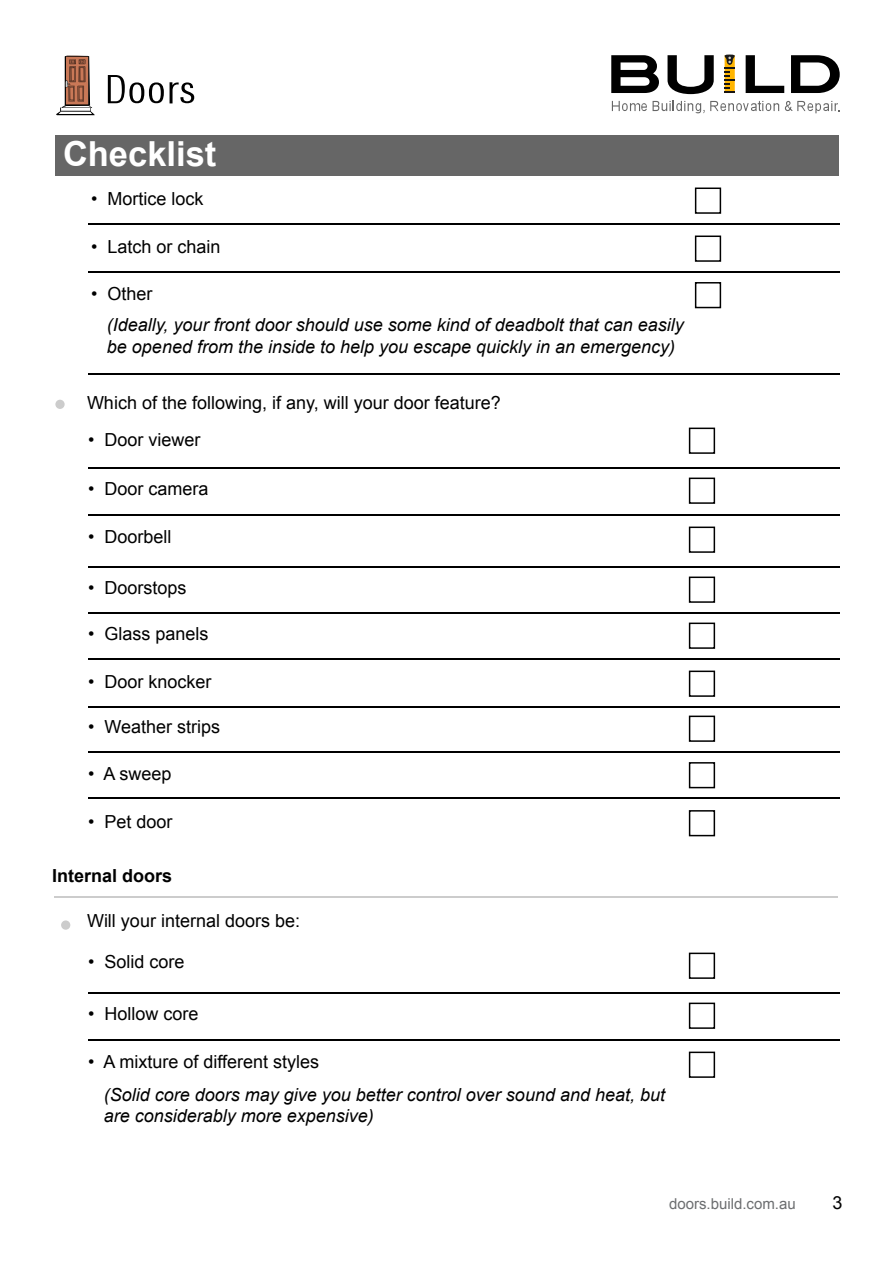
<style>
.page{position:relative;width:893px;height:1263px;background:#fff}
.page>*{position:absolute;margin:0;border:0;box-sizing:border-box;transform-origin:0 0}
.t1{font:700 34.5px "Arial";color:#fff}
.t2{font:18px "Arial";color:#000}
.t3{font:italic 18px/21.6px "Arial";color:#000}
.t4{font:700 18px "Arial";color:#000}
.t5{font:15px "Arial";color:#6c6e70}
</style>
<div class="page">
<div style="left:61px;top:920px;width:9px;height:10px;background:#ccc;border-radius:50%"></div>
<hr style="left:54px;top:896px;width:784px;height:1px;background:#ccc">
<div style="left:56px;top:135px;width:783px;height:41px;background:#666"></div>
<div style="left:55px;top:400px;width:10px;height:9px;background:#ccc;border-radius:50%"></div>
<hr style="left:88px;top:467px;width:751px;height:1px;background:#000">
<hr style="left:88px;top:992px;width:751px;height:1px;background:#000">
<hr style="left:88px;top:566px;width:751px;height:1px;background:#000">
<hr style="left:88px;top:612px;width:751px;height:1px;background:#000">
<hr style="left:88px;top:658px;width:751px;height:1px;background:#000">
<hr style="left:88px;top:706px;width:751px;height:1px;background:#000">
<hr style="left:88px;top:751px;width:751px;height:1px;background:#000">
<hr style="left:88px;top:798px;width:751px;height:1px;background:#000">
<hr style="left:88px;top:515px;width:751px;height:1px;background:#000">
<hr style="left:88px;top:1039px;width:751px;height:2px;background:#000">
<div style="left:689px;top:428px;width:26px;height:26px;border:2px solid #000"></div>
<div style="left:689px;top:953px;width:26px;height:26px;border:2px solid #000"></div>
<div style="left:689px;top:526px;width:26px;height:27px;border:2px solid #000"></div>
<div style="left:689px;top:1051px;width:26px;height:27px;border:2px solid #000"></div>
<div style="left:689px;top:478px;width:26px;height:26px;border:2px solid #000"></div>
<div style="left:689px;top:1002px;width:26px;height:27px;border:2px solid #000"></div>
<div style="left:689px;top:576px;width:26px;height:27px;border:2px solid #000"></div>
<div style="left:689px;top:622px;width:26px;height:27px;border:2px solid #000"></div>
<div style="left:689px;top:670px;width:26px;height:27px;border:2px solid #000"></div>
<div style="left:689px;top:716px;width:26px;height:26px;border:2px solid #000"></div>
<div style="left:689px;top:762px;width:26px;height:26px;border:2px solid #000"></div>
<div style="left:689px;top:810px;width:26px;height:26px;border:2px solid #000"></div>
<hr style="left:88px;top:223px;width:751px;height:2px;background:#000">
<hr style="left:88px;top:272px;width:751px;height:1px;background:#000">
<hr style="left:88px;top:374px;width:751px;height:1px;background:#000">
<div style="left:695px;top:188px;width:26px;height:26px;border:2px solid #000"></div>
<div style="left:695px;top:236px;width:26px;height:26px;border:2px solid #000"></div>
<div style="left:695px;top:282px;width:26px;height:26px;border:2px solid #000"></div>
<svg style="left:611px;top:55px;width:48px;height:38px"></svg>
<svg style="left:667px;top:55px;width:47px;height:39px"></svg>
<svg style="left:746px;top:55px;width:38px;height:38px"></svg>
<svg style="left:791px;top:55px;width:49px;height:38px"></svg>
<svg style="left:725px;top:55px;width:10px;height:38px"></svg>
<svg style="left:612px;top:101px;width:35px;height:10px"></svg>
<svg style="left:653px;top:101px;width:126px;height:12px"></svg>
<svg style="left:785px;top:101px;width:54px;height:12px"></svg>
<svg style="left:108px;top:75px;width:56px;height:28px"></svg>
<svg style="left:170px;top:82px;width:24px;height:21px"></svg>
<svg style="left:56px;top:56px;width:39px;height:59px"></svg>
<h1 class="t1" style="left:63px;top:131px;width:155px">Checklist</h1>
<p class="t2" style="left:91px;top:187px;width:114px">• Mortice lock</p>
<p class="t2" style="left:91px;top:235px;width:131px">• Latch or chain</p>
<p class="t2" style="left:91px;top:282px;width:63px">• Other</p>
<p class="t3" style="left:107px;top:314px;width:578px">(Ideally, your front door should use some kind of deadbolt that can easily be opened from the inside to help you escape quickly in an emergency)</p>
<p class="t2" style="left:87px;top:391px;width:415px">Which of the following, if any, will your door feature?</p>
<p class="t2" style="left:88px;top:428px;width:114px">• Door viewer</p>
<p class="t2" style="left:88px;top:477px;width:122px">• Door camera</p>
<p class="t2" style="left:88px;top:525px;width:85px">• Doorbell</p>
<p class="t2" style="left:88px;top:576px;width:100px">• Doorstops</p>
<p class="t2" style="left:88px;top:622px;width:122px">• Glass panels</p>
<p class="t2" style="left:88px;top:670px;width:125px">• Door knocker</p>
<p class="t2" style="left:88px;top:715px;width:133px">• Weather strips</p>
<p class="t2" style="left:88px;top:762px;width:85px">• A sweep</p>
<p class="t2" style="left:88px;top:810px;width:86px">• Pet door</p>
<p class="t4" style="left:52px;top:863px;width:122px">Internal doors</p>
<p class="t2" style="left:87px;top:909px;width:215px">Will your internal doors be:</p>
<p class="t2" style="left:88px;top:950px;width:98px">• Solid core</p>
<p class="t2" style="left:88px;top:1002px;width:112px">• Hollow core</p>
<p class="t2" style="left:88px;top:1050px;width:233px">• A mixture of different styles</p>
<p class="t3" style="left:104px;top:1084px;width:563px">(Solid core doors may give you better control over sound and heat, but are considerably more expensive)</p>
<p class="t5" style="left:669px;top:1194px;width:128px">doors.build.com.au</p>
<p class="t2" style="left:832px;top:1191px;width:12px">3</p>
</div>
